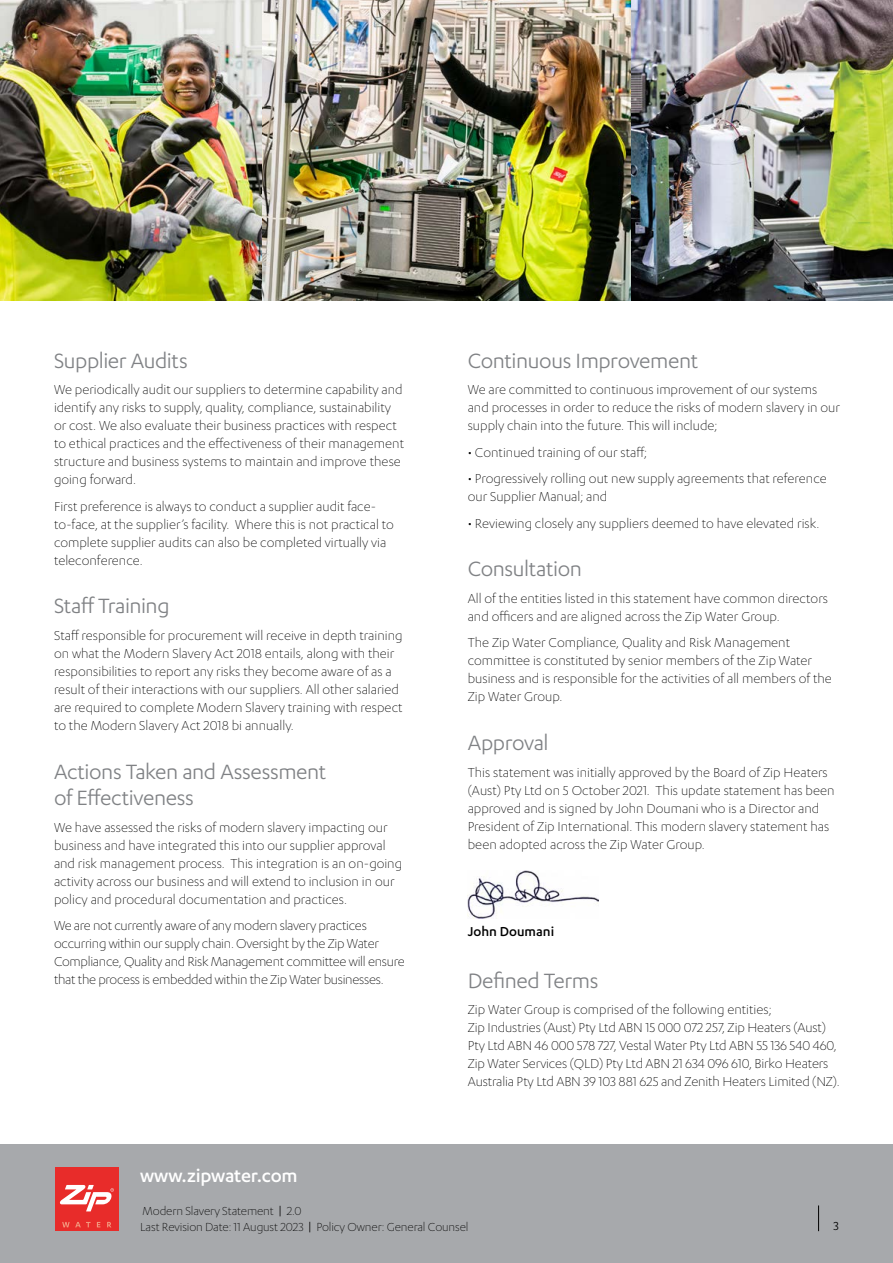
<style>
.page{position:relative;width:893px;height:1263px;background:#fff}
.page>*{position:absolute;margin:0;border:0;box-sizing:border-box;transform-origin:0 0}
.t1{font:24px/26.5px "Karbon";letter-spacing:-.015em;color:#808285}
.t2{font:500 21px "Karbon";letter-spacing:-.01em;color:#fff}
.t3{font:300 15px/18px "Karbon";color:#000}
.t4{font:300 15px/18px "Karbon";letter-spacing:-.02em;color:#000}
.t5{font:500 15px "Karbon";color:#000}
.t6{font:300 13.5px/16.5px "Karbon";letter-spacing:-.01em;color:#000}
.t7{font:13.5px "Karbon";color:#000}
.s1{font-weight:400}
</style>
<div class="page">
<img style="left:468px;top:870px;width:131px;height:48px">
<div style="left:0;top:1144px;width:893px;height:119px;background:#a7a9ac"></div>
<div style="left:55px;top:1167px;width:64px;height:64px;background:#e82c2a"></div>
<svg style="left:62px;top:1222px;width:29px;height:5px"></svg>
<svg style="left:97px;top:1222px;width:3px;height:5px"></svg>
<svg style="left:107px;top:1222px;width:4px;height:5px"></svg>
<svg style="left:60px;top:1185px;width:54px;height:26px"></svg>
<svg style="left:818px;top:1205px;width:1px;height:26px"></svg>
<img style="left:0;top:0;width:631px;height:300px">
<img style="left:631px;top:0;width:262px;height:300px">
<h1 class="t1" style="left:54px;top:346px;width:135px">Supplier Audits</h1>
<p class="t3" style="left:54px;top:380px;width:352px">We periodically audit our suppliers to determine capability and identify any risks to supply, quality, compliance, sustainability or cost. We also evaluate their business practices with respect to ethical practices and the effectiveness of their management structure and business systems to maintain and improve these going forward.</p>
<p class="t3" style="left:54px;top:497px;width:341px">First preference is always to conduct a supplier audit face&shy;to-face, at the supplier’s facility. Where this is not practical to complete supplier audits can also be completed virtually via teleconference.</p>
<h1 class="t1" style="left:54px;top:592px;width:117px">Staff Training</h1>
<p class="t3" style="left:54px;top:626px;width:350px">Staff responsible for procurement will receive in depth training on what the Modern Slavery Act 2018 entails, along with their responsibilities to report any risks they become aware of as a result of their interactions with our suppliers. All other salaried are required to complete Modern Slavery training with respect to the Modern Slavery Act 2018 bi annually.</p>
<h1 class="t1" style="left:54px;top:757px;width:274px">Actions Taken and Assessment of Effectiveness</h1>
<p class="t3" style="left:54px;top:818px;width:350px">We have assessed the risks of modern slavery impacting our business and have integrated this into our supplier approval and risk management process. This integration is an on-going activity across our business and will extend to inclusion in our policy and procedural documentation and practices.</p>
<p class="t4" style="left:54px;top:916px;width:352px">We are not currently aware of any modern slavery practices occurring within our supply chain. Oversight by the Zip Water Compliance, Quality and Risk Management committee will ensure that the process is embedded within the Zip Water businesses.</p>
<h1 class="t1" style="left:468px;top:346px;width:232px">Continuous Improvement</h1>
<p class="t3" style="left:468px;top:380px;width:374px">We are committed to continuous improvement of our systems and processes in order to reduce the risks of modern slavery in our supply chain into the future. This will include;</p>
<p class="t3" style="left:468px;top:443px;width:181px">• Continued training of our staff;</p>
<p class="t3" style="left:468px;top:469px;width:361px">• Progressively rolling out new supply agreements that reference our Supplier Manual; and</p>
<p class="t3" style="left:468px;top:514px;width:353px">• Reviewing closely any suppliers deemed to have elevated risk.</p>
<h1 class="t1" style="left:468px;top:555px;width:116px">Consultation</h1>
<p class="t3" style="left:468px;top:589px;width:362px">All of the entities listed in this statement have common directors and officers and are aligned across the Zip Water Group.</p>
<p class="t3" style="left:468px;top:633px;width:366px">The Zip Water Compliance, Quality and Risk Management committee is constituted by senior members of the Zip Water business and is responsible for the activities of all members of the Zip Water Group.</p>
<h1 class="t1" style="left:468px;top:729px;width:82px">Approval</h1>
<p class="t3" style="left:468px;top:763px;width:368px">This statement was initially approved by the Board of Zip Heaters (Aust) Pty Ltd on 5 October 2021. This update statement has been approved and is signed by John Doumani who is a Director and President of Zip International. This modern slavery statement has been adopted across the Zip Water Group.</p>
<p class="t5" style="left:468px;top:923px;width:88px">John Doumani</p>
<h1 class="t1" style="left:468px;top:966px;width:132px">Defined Terms</h1>
<p class="t3" style="left:468px;top:1000px;width:374px">Zip Water Group is comprised of the following entities;<br>Zip Industries (Aust) Pty Ltd ABN 15 000 072 257, Zip Heaters (Aust)<br>Pty Ltd ABN 46 000 578 727, Vestal Water Pty Ltd ABN 55 136 540 460, Zip Water Services (QLD) Pty Ltd ABN 21 634 096 610, Birko Heaters Australia Pty Ltd ABN 39 103 881 625 and Zenith Heaters Limited (NZ).</p>
<h2 class="t2" style="left:140px;top:1163px;width:159px">www.zipwater.com</h2>
<p class="t6" style="left:140px;top:1202px;width:330px">Modern Slavery Statement <span class="s1">|</span> 2.0<br>Last Revision Date: 11 August 2023 <span class="s1">|</span> Policy Owner: General Counsel</p>
<p class="t7" style="left:834px;top:1218px;width:7px">3</p>
</div>
